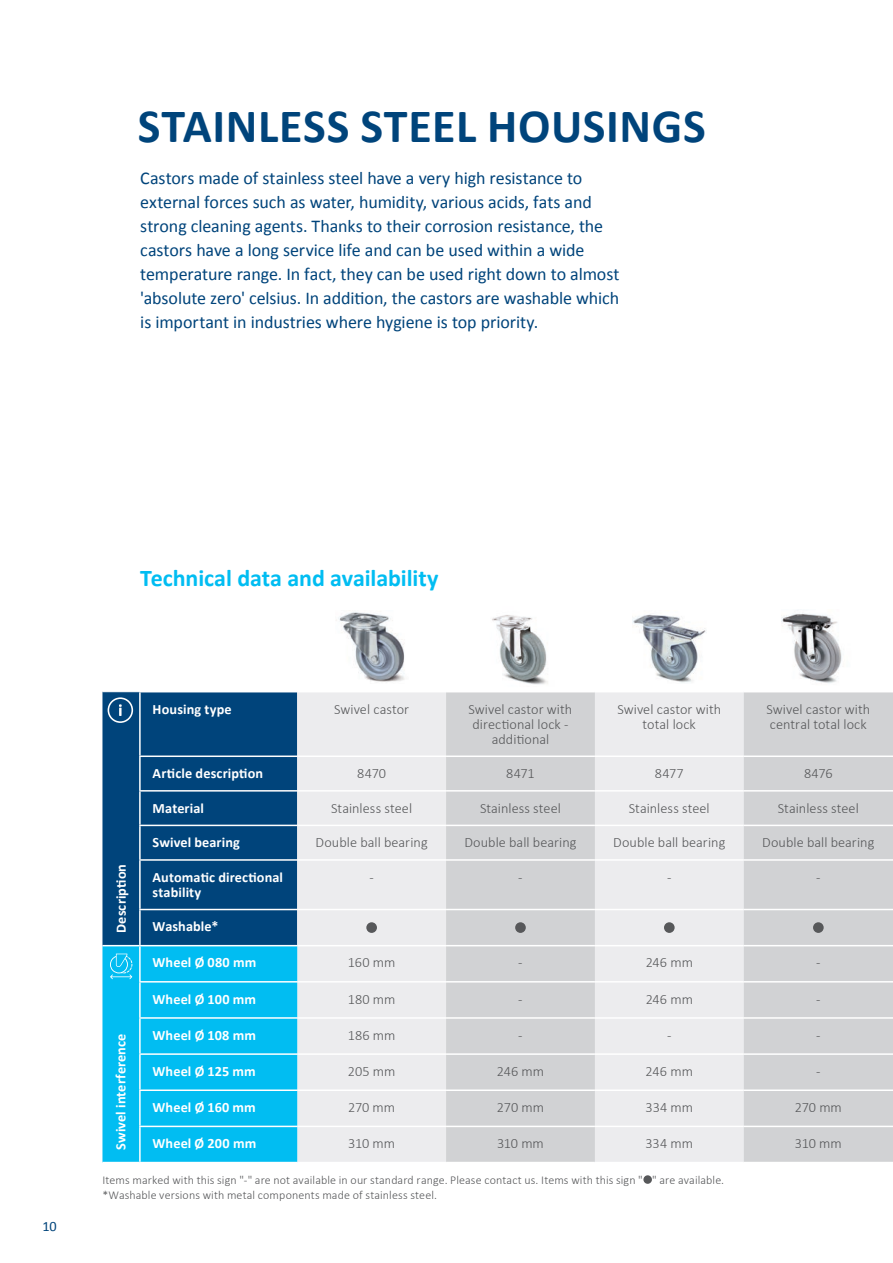
<style>
.page{position:relative;width:893px;height:1263px;background:#fff}
.page>*{position:absolute;margin:0;border:0;box-sizing:border-box;transform-origin:0 0}
.t1{font:700 48px "Calibri";letter-spacing:.01em;color:#00447b}
.t2{font:700 24px "Calibri";letter-spacing:-.005em;color:#01bdf2}
.t3{font:18px/24px "Calibri";letter-spacing:-.005em;color:#00447b}
.t4{font:300 14.25px/15px "Calibri";color:#57585a;text-align:center}
.t5{font:700 14.25px/15px "Calibri";letter-spacing:.005em;color:#fff}
.t6{font:14.25px "Calibri";color:#00447b}
.t7{font:300 12px/15px "Calibri";letter-spacing:.01em;color:#57585a}
</style>
<div class="page">
<div style="left:102px;top:692px;width:195px;height:253px;background:#00447b"></div>
<div style="left:297px;top:692px;width:149px;height:470px;background:#ececee"></div>
<svg style="left:446px;top:692px;width:447px;height:470px;background:#dadadc"></svg>
<hr style="left:139px;top:790px;width:158px;height:1px;background:#fff">
<hr style="left:139px;top:825px;width:158px;height:1px;background:#fff">
<hr style="left:139px;top:859px;width:158px;height:2px;background:#fff">
<hr style="left:139px;top:909px;width:158px;height:1px;background:#fff">
<hr style="left:139px;top:757px;width:2px;height:33px;background:#fff">
<hr style="left:139px;top:791px;width:2px;height:34px;background:#fff">
<hr style="left:139px;top:826px;width:2px;height:33px;background:#fff">
<hr style="left:139px;top:861px;width:2px;height:48px;background:#fff">
<hr style="left:139px;top:910px;width:2px;height:35px;background:#fff">
<hr style="left:297px;top:790px;width:149px;height:1px;background:#fff">
<hr style="left:446px;top:790px;width:149px;height:1px;background:#fff">
<hr style="left:595px;top:790px;width:149px;height:1px;background:#fff">
<hr style="left:744px;top:790px;width:149px;height:1px;background:#fff">
<hr style="left:297px;top:825px;width:149px;height:1px;background:#fff">
<hr style="left:446px;top:825px;width:149px;height:1px;background:#fff">
<hr style="left:595px;top:825px;width:149px;height:1px;background:#fff">
<hr style="left:744px;top:825px;width:149px;height:1px;background:#fff">
<hr style="left:297px;top:859px;width:149px;height:2px;background:#fff">
<hr style="left:446px;top:859px;width:149px;height:2px;background:#fff">
<hr style="left:595px;top:859px;width:149px;height:2px;background:#fff">
<hr style="left:744px;top:859px;width:149px;height:2px;background:#fff">
<hr style="left:297px;top:909px;width:149px;height:1px;background:#fff">
<hr style="left:446px;top:909px;width:149px;height:1px;background:#fff">
<hr style="left:595px;top:909px;width:149px;height:1px;background:#fff">
<hr style="left:744px;top:909px;width:149px;height:1px;background:#fff">
<hr style="left:297px;top:945px;width:149px;height:1px;background:#fff">
<hr style="left:446px;top:945px;width:149px;height:1px;background:#fff">
<hr style="left:595px;top:945px;width:149px;height:1px;background:#fff">
<hr style="left:744px;top:945px;width:149px;height:1px;background:#fff">
<hr style="left:297px;top:981px;width:149px;height:1px;background:#fff">
<hr style="left:446px;top:981px;width:149px;height:1px;background:#fff">
<hr style="left:595px;top:981px;width:149px;height:1px;background:#fff">
<hr style="left:744px;top:981px;width:149px;height:1px;background:#fff">
<hr style="left:297px;top:1017px;width:149px;height:2px;background:#fff">
<hr style="left:446px;top:1017px;width:149px;height:2px;background:#fff">
<hr style="left:595px;top:1017px;width:149px;height:2px;background:#fff">
<hr style="left:744px;top:1017px;width:149px;height:2px;background:#fff">
<hr style="left:297px;top:1053px;width:149px;height:2px;background:#fff">
<hr style="left:446px;top:1053px;width:149px;height:2px;background:#fff">
<hr style="left:595px;top:1053px;width:149px;height:2px;background:#fff">
<hr style="left:744px;top:1053px;width:149px;height:2px;background:#fff">
<hr style="left:297px;top:1089px;width:149px;height:2px;background:#fff">
<hr style="left:446px;top:1089px;width:149px;height:2px;background:#fff">
<hr style="left:595px;top:1089px;width:149px;height:2px;background:#fff">
<hr style="left:744px;top:1089px;width:149px;height:2px;background:#fff">
<hr style="left:297px;top:1126px;width:149px;height:1px;background:#fff">
<hr style="left:446px;top:1126px;width:149px;height:1px;background:#fff">
<hr style="left:595px;top:1126px;width:149px;height:1px;background:#fff">
<hr style="left:744px;top:1126px;width:149px;height:1px;background:#fff">
<hr style="left:297px;top:755px;width:149px;height:2px;background:#fff">
<hr style="left:446px;top:755px;width:149px;height:2px;background:#fff">
<hr style="left:595px;top:755px;width:149px;height:2px;background:#fff">
<hr style="left:744px;top:755px;width:149px;height:2px;background:#fff">
<hr style="left:139px;top:692px;width:2px;height:63px;background:#fff">
<hr style="left:139px;top:755px;width:158px;height:2px;background:#fff">
<img style="left:336px;top:612px;width:69px;height:70px">
<img style="left:492px;top:615px;width:56px;height:70px">
<img style="left:633px;top:614px;width:73px;height:69px">
<img style="left:782px;top:613px;width:60px;height:70px">
<div style="left:366px;top:922px;width:11px;height:11px;background:#57585a;border-radius:50%"></div>
<div style="left:515px;top:922px;width:11px;height:11px;background:#57585a;border-radius:50%"></div>
<div style="left:664px;top:922px;width:11px;height:11px;background:#57585a;border-radius:50%"></div>
<div style="left:813px;top:922px;width:11px;height:11px;background:#57585a;border-radius:50%"></div>
<div style="left:643px;top:1175px;width:9px;height:9px;background:#57585a;border-radius:50%"></div>
<svg style="left:108px;top:697px;width:25px;height:26px"></svg>
<svg style="left:102px;top:946px;width:195px;height:216px;background:#0cbff2"></svg>
<h1 class="t1" style="left:138px;top:96px;width:569px">STAINLESS STEEL HOUSINGS</h1>
<p class="t3" style="left:140px;top:166px;width:481px">Castors made of stainless steel have a very high resistance to external forces such as water, humidity, various acids, fats and strong cleaning agents. Thanks to their corrosion resistance, the castors have a long service life and can be used within a wide temperature range. In fact, they can be used right down to almost 'absolute zero' celsius. In addition, the castors are washable which is important in industries where hygiene is top priority.</p>
<p class="t6" style="left:43px;top:1217px;width:16px">10</p>
<h2 class="t2" style="left:140px;top:563px;width:300px">Technical data and availability</h2>
<p class="t5" style="left:113px;top:933px;width:70px;rotate:-90deg">Description</p>
<p class="t5" style="left:153px;top:701px;width:81px">Housing type</p>
<p class="t4" style="left:334px;top:701px;width:77px">Swivel castor</p>
<p class="t4" style="left:469px;top:701px;width:105px">Swivel castor with directional lock - additional</p>
<p class="t4" style="left:617px;top:701px;width:105px">Swivel castor with total lock</p>
<p class="t4" style="left:766px;top:701px;width:105px;text-align:left">Swivel castor with central total lock</p>
<p class="t5" style="left:153px;top:766px;width:112px">Article description</p>
<p class="t4" style="left:357px;top:765px;width:30px">8470</p>
<p class="t4" style="left:506px;top:765px;width:30px">8471</p>
<p class="t4" style="left:655px;top:765px;width:31px">8477</p>
<p class="t4" style="left:804px;top:765px;width:30px">8476</p>
<p class="t5" style="left:153px;top:800px;width:53px">Material</p>
<p class="t4" style="left:331px;top:800px;width:82px">Stainless steel</p>
<p class="t4" style="left:480px;top:800px;width:82px">Stainless steel</p>
<p class="t4" style="left:629px;top:800px;width:82px">Stainless steel</p>
<p class="t4" style="left:778px;top:800px;width:82px">Stainless steel</p>
<p class="t5" style="left:153px;top:835px;width:89px">Swivel bearing</p>
<p class="t4" style="left:316px;top:834px;width:114px">Double ball bearing</p>
<p class="t4" style="left:464px;top:834px;width:114px">Double ball bearing</p>
<p class="t4" style="left:613px;top:834px;width:114px">Double ball bearing</p>
<p class="t4" style="left:762px;top:834px;width:114px">Double ball bearing</p>
<p class="t5" style="left:153px;top:869px;width:132px">Automatic directional stability</p>
<p class="t4" style="left:369px;top:869px;width:6px">-</p>
<p class="t4" style="left:518px;top:869px;width:6px">-</p>
<p class="t4" style="left:667px;top:869px;width:6px">-</p>
<p class="t4" style="left:816px;top:869px;width:6px">-</p>
<p class="t5" style="left:153px;top:919px;width:67px">Washable*</p>
<p class="t5" style="left:153px;top:955px;width:105px">Wheel Ø 080 mm</p>
<p class="t4" style="left:348px;top:954px;width:49px">160 mm</p>
<p class="t4" style="left:518px;top:954px;width:6px">-</p>
<p class="t4" style="left:646px;top:954px;width:49px">246 mm</p>
<p class="t4" style="left:816px;top:954px;width:6px">-</p>
<p class="t5" style="left:153px;top:991px;width:105px">Wheel Ø 100 mm</p>
<p class="t4" style="left:348px;top:991px;width:49px">180 mm</p>
<p class="t4" style="left:518px;top:991px;width:6px">-</p>
<p class="t4" style="left:646px;top:991px;width:49px">246 mm</p>
<p class="t4" style="left:816px;top:991px;width:6px">-</p>
<p class="t5" style="left:153px;top:1027px;width:105px">Wheel Ø 108 mm</p>
<p class="t4" style="left:348px;top:1027px;width:49px">186 mm</p>
<p class="t4" style="left:518px;top:1027px;width:6px">-</p>
<p class="t4" style="left:667px;top:1027px;width:6px">-</p>
<p class="t4" style="left:816px;top:1027px;width:6px">-</p>
<p class="t5" style="left:153px;top:1064px;width:105px">Wheel Ø 125 mm</p>
<p class="t4" style="left:348px;top:1063px;width:49px">205 mm</p>
<p class="t4" style="left:497px;top:1063px;width:49px">246 mm</p>
<p class="t4" style="left:646px;top:1063px;width:49px">246 mm</p>
<p class="t4" style="left:816px;top:1063px;width:6px">-</p>
<p class="t5" style="left:153px;top:1100px;width:105px">Wheel Ø 160 mm</p>
<p class="t4" style="left:348px;top:1099px;width:49px">270 mm</p>
<p class="t4" style="left:497px;top:1099px;width:49px">270 mm</p>
<p class="t4" style="left:645px;top:1099px;width:49px">334 mm</p>
<p class="t4" style="left:795px;top:1099px;width:49px">270 mm</p>
<p class="t5" style="left:153px;top:1136px;width:105px">Wheel Ø 200 mm</p>
<p class="t4" style="left:348px;top:1135px;width:48px">310 mm</p>
<p class="t4" style="left:497px;top:1135px;width:48px">310 mm</p>
<p class="t4" style="left:645px;top:1135px;width:49px">334 mm</p>
<p class="t4" style="left:795px;top:1135px;width:48px">310 mm</p>
<p class="t7" style="left:102px;top:1172px;width:623px">Items marked with this sign "-" are not available in our standard range. Please contact us. Items with this sign " " are available. *Washable versions with metal components made of stainless steel.</p>
<p class="t5" style="left:113px;top:1150px;width:118px;rotate:-90deg">Swivel interference</p>
</div>
